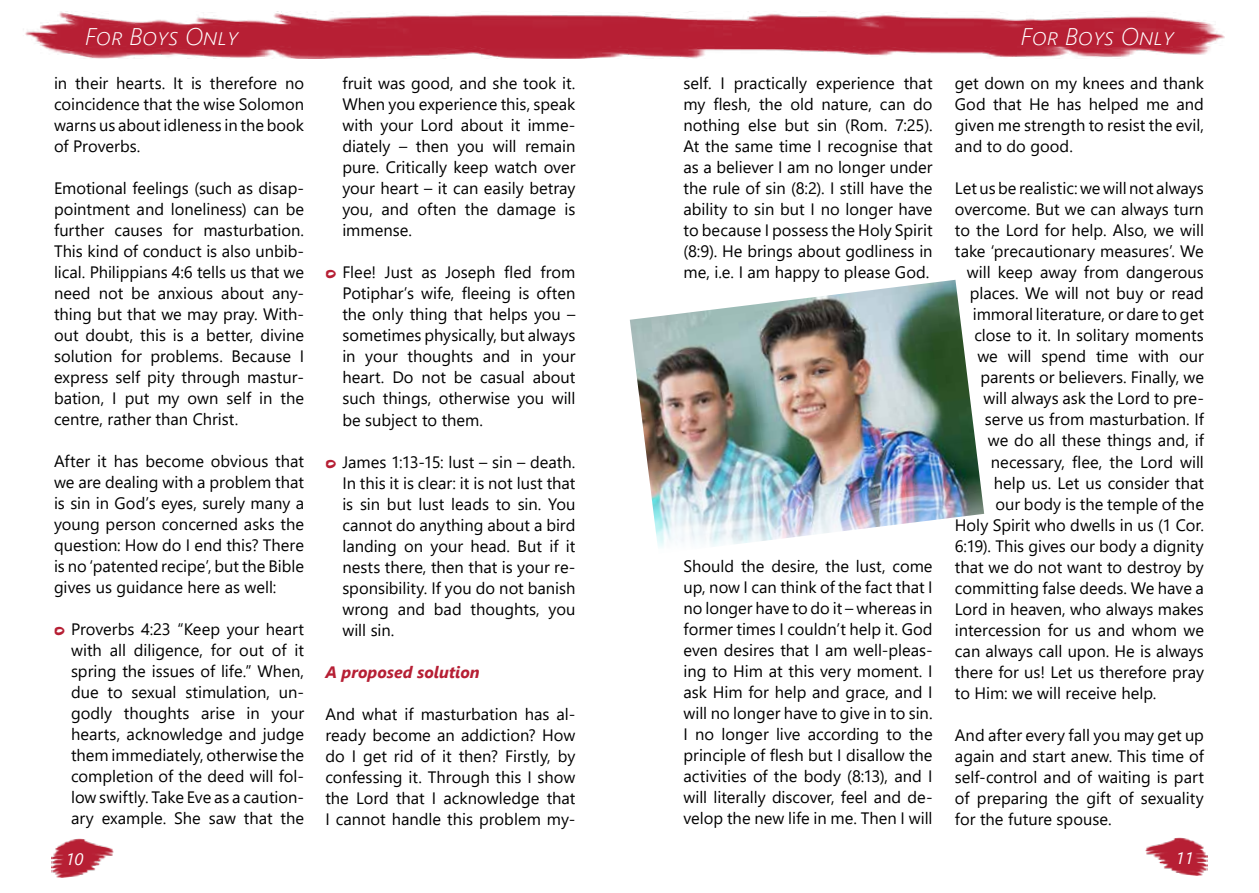
<style>
.page{position:relative;width:1259px;height:893px;background:#fff}
.page>*{position:absolute;margin:0;border:0;box-sizing:border-box;transform-origin:0 0}
.t1{font:italic 300 24px "Segoe UI";color:#fff}
.t2{font:16.5px/21px "Segoe UI";color:#000;text-align:justify}
.t3{font:italic 700 16.5px "Segoe UI";color:#b61f34}
.t4{font:italic 16.5px "Segoe UI";color:#fff}
.s1{font-family:"Daniel";font-weight:900;color:#b61f34}
</style>
<div class="page">
<img style="left:51px;top:839px;width:63px;height:38px">
<img style="left:1145px;top:838px;width:63px;height:38px">
<img style="left:25px;top:12px;width:1200px;height:46px">
<img style="left:630px;top:280px;width:354px;height:267px">
<h1 class="t1" style="left:85px;top:14px;width:155px">For Boys Only</h1>
<h1 class="t1" style="left:1021px;top:14px;width:155px">For Boys Only</h1>
<p class="t2" style="left:54px;top:71px;width:252px">in their hearts. It is therefore no coincidence that the wise Solomon warns us about idleness in the book of Proverbs.</p>
<p class="t2" style="left:54px;top:176px;width:252px">Emotional feelings (such as disap&shy;pointment and loneliness) can be further causes for masturbation.<br>This kind of conduct is also unbib&shy;lical. Philippians 4:6 tells us that we need not be anxious about any&shy;thing but that we may pray. With&shy;out doubt, this is a better, divine solution for problems. Because I express self pity through mastur&shy;bation, I put my own self in the centre, rather than Christ.</p>
<p class="t2" style="left:54px;top:450px;width:252px">After it has become obvious that we are dealing with a problem that is sin in God’s eyes, surely many a young person concerned asks the question: How do I end this? There is no ‘patented recipe’, but the Bible gives us guidance here as well:</p>
<p class="t2" style="left:71px;top:618px;width:235px;text-indent:-17px"><span class="s1">o</span> Proverbs 4:23 “Keep your heart with all diligence, for out of it spring the issues of life.” When, due to sexual stimulation, un&shy;godly thoughts arise in your hearts, acknowledge and judge them immediately, otherwise the completion of the deed will fol&shy;low swiftly. Take Eve as a caution&shy;ary example. She saw that the</p>
<p class="t2" style="left:683px;top:71px;width:251px">self. I practically experience that my flesh, the old nature, can do nothing else but sin (Rom. 7:25).<br>At the same time I recognise that as a believer I am no longer under the rule of sin (8:2). I still have the ability to sin but I no longer have to because I possess the Holy Spirit (8:9). He brings about godliness in me, i.e. I am happy to please God.</p>
<p class="t2" style="left:342px;top:72px;width:235px">fruit was good, and she took it.<br>When you experience this, speak with your Lord about it imme&shy;diately – then you will remain pure. Critically keep watch over your heart – it can easily betray you, and often the damage is immense.</p>
<p class="t2" style="left:342px;top:261px;width:235px;text-indent:-17px"><span class="s1">o</span> Flee! Just as Joseph fled from Potiphar’s wife, fleeing is often the only thing that helps you – sometimes physically, but always in your thoughts and in your heart. Do not be casual about such things, otherwise you will be subject to them.</p>
<p class="t2" style="left:342px;top:450px;width:235px;text-indent:-17px"><span class="s1">o</span> James 1:13-15: lust – sin – death.<br>In this it is clear: it is not lust that is sin but lust leads to sin. You cannot do anything about a bird landing on your head. But if it nests there, then that is your re&shy;sponsibility. If you do not banish wrong and bad thoughts, you will sin.</p>
<p class="t3" style="left:325px;top:656px;width:156px">A proposed solution</p>
<p class="t2" style="left:325px;top:702px;width:252px">And what if masturbation has al&shy;ready become an addiction? How do I get rid of it then? Firstly, by confessing it. Through this I show the Lord that I acknowledge that I cannot handle this problem my-</p>
<p class="t2" style="left:955px;top:72px;width:251px">get down on my knees and thank God that He has helped me and given me strength to resist the evil, and to do good.</p>
<p class="t2" style="left:955px;top:177px;width:250px">Let us be realistic: we will not always</p>
<p class="t2" style="left:955px;top:198px;width:251px">overcome. But we can always turn</p>
<p class="t2" style="left:955px;top:219px;width:251px">to the Lord for help. Also, we will</p>
<p class="t2" style="left:955px;top:240px;width:250px">take ‘precautionary measures’. We</p>
<p class="t2" style="left:967px;top:261px;width:238px">will keep away from dangerous</p>
<p class="t2" style="left:970px;top:282px;width:236px">places. We will not buy or read</p>
<p class="t2" style="left:973px;top:303px;width:233px">immoral literature, or dare to get</p>
<p class="t2" style="left:974px;top:324px;width:231px">close to it. In solitary moments</p>
<p class="t2" style="left:977px;top:345px;width:228px">we will spend time with our</p>
<p class="t2" style="left:980px;top:366px;width:225px">parents or believers. Finally, we</p>
<p class="t2" style="left:983px;top:387px;width:222px">will always ask the Lord to pre-</p>
<p class="t2" style="left:985px;top:408px;width:221px">serve us from masturbation. If</p>
<p class="t2" style="left:988px;top:429px;width:217px">we do all these things and, if</p>
<p class="t2" style="left:991px;top:450px;width:214px">necessary, flee, the Lord will</p>
<p class="t2" style="left:994px;top:471px;width:212px">help us. Let us consider that</p>
<p class="t2" style="left:995px;top:492px;width:210px">our body is the temple of the</p>
<p class="t2" style="left:955px;top:513px;width:250px">Holy Spirit who dwells in us (1 Cor.</p>
<p class="t2" style="left:955px;top:534px;width:250px">6:19). This gives our body a dignity</p>
<p class="t2" style="left:955px;top:555px;width:250px">that we do not want to destroy by</p>
<p class="t2" style="left:955px;top:576px;width:251px">committing false deeds. We have a</p>
<p class="t2" style="left:955px;top:597px;width:251px">Lord in heaven, who always makes</p>
<p class="t2" style="left:955px;top:618px;width:251px">intercession for us and whom we</p>
<p class="t2" style="left:955px;top:639px;width:250px">can always call upon. He is always</p>
<p class="t2" style="left:955px;top:660px;width:251px">there for us! Let us therefore pray</p>
<p class="t2" style="left:955px;top:681px;width:203px">to Him: we will receive help.</p>
<p class="t2" style="left:955px;top:723px;width:251px">And after every fall you may get up again and start anew. This time of self-control and of waiting is part of preparing the gift of sexuality for the future spouse.</p>
<p class="t2" style="left:683px;top:555px;width:251px">Should the desire, the lust, come up, now I can think of the fact that I no longer have to do it – whereas in former times I couldn’t help it. God even desires that I am well-pleas&shy;ing to Him at this very moment. I ask Him for help and grace, and I will no longer have to give in to sin.<br>I no longer live according to the principle of flesh but I disallow the activities of the body (8:13), and I will literally discover, feel and de&shy;velop the new life in me. Then I will</p>
<p class="t4" style="left:66px;top:843px;width:19px">10</p>
<p class="t4" style="left:1175px;top:842px;width:19px">11</p>
</div>
